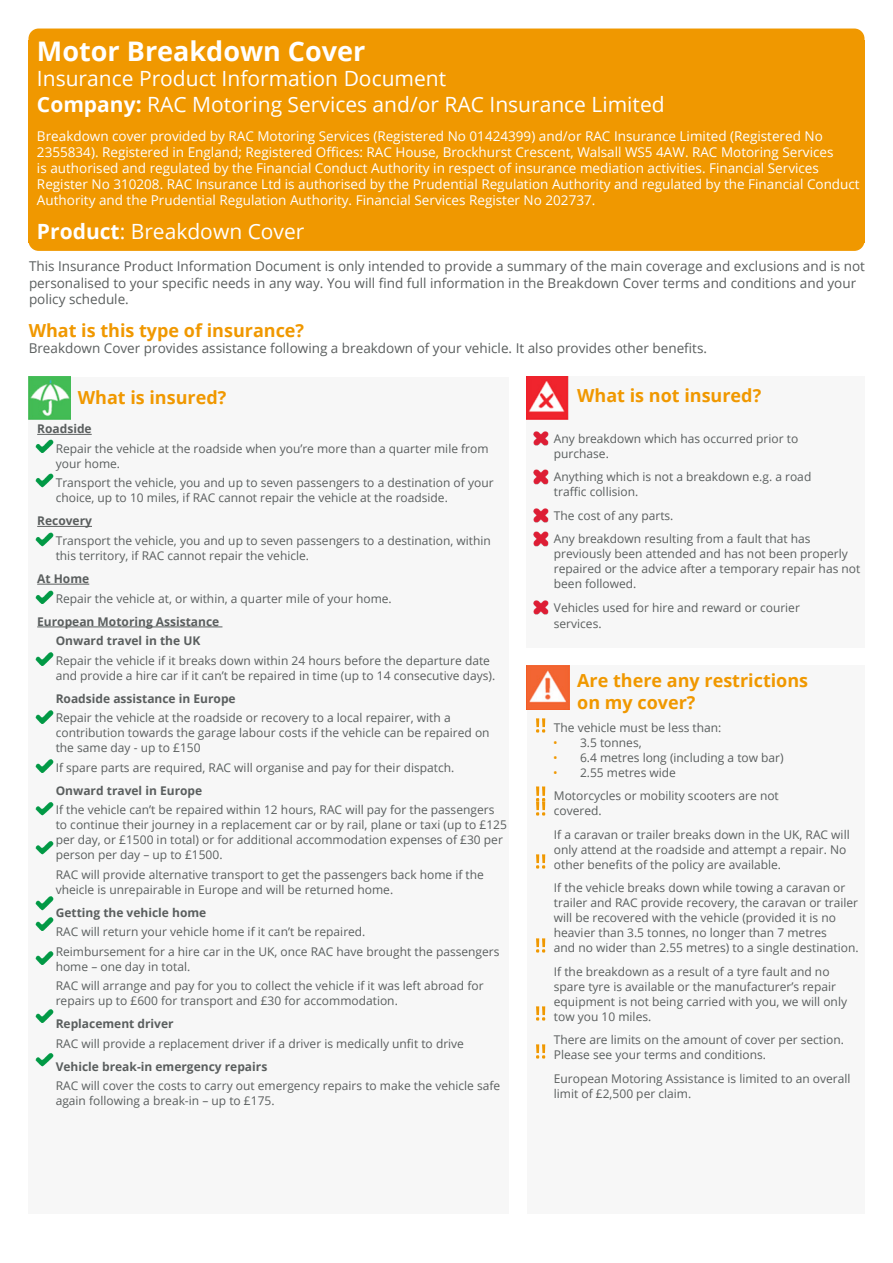
<style>
.page{position:relative;width:893px;height:1263px;background:#fff}
.page>*{position:absolute;margin:0;border:0;box-sizing:border-box;transform-origin:0 0}
.t1{font:700 27px "Open Sans";color:#fff}
.t2{font:21px "Open Sans";color:#fff}
.t3{font:700 18px/21.6px "Open Sans";color:#f09800}
.t4{font:13.5px/16.2px "Open Sans";color:#fff}
.t5{font:13.5px/16.2px "Open Sans";color:#5a5e5e}
.t6{font:12px/15px "Open Sans";color:#5a5e5e}
.t7{font:700 12px "Open Sans";color:#5a5e5e}
.s1{font-weight:700}
.s2{color:#f09800}
</style>
<div class="page">
<div style="left:29px;top:377px;width:480px;height:837px;background:#f7f7f7"></div>
<hr style="left:37px;top:434px;width:55px;height:1px;background:#5a5e5e">
<hr style="left:37px;top:526px;width:55px;height:1px;background:#5a5e5e">
<hr style="left:37px;top:584px;width:52px;height:1px;background:#5a5e5e">
<hr style="left:37px;top:627px;width:185px;height:1px;background:#5a5e5e">
<div style="left:527px;top:376px;width:338px;height:271px;background:#f7f7f7"></div>
<img style="left:29px;top:377px;width:41px;height:43px">
<img style="left:36px;top:439px;width:18px;height:14px">
<img style="left:36px;top:473px;width:18px;height:14px">
<img style="left:36px;top:532px;width:18px;height:14px">
<img style="left:36px;top:590px;width:18px;height:14px">
<img style="left:36px;top:652px;width:18px;height:14px">
<img style="left:36px;top:710px;width:18px;height:13px">
<img style="left:36px;top:759px;width:18px;height:14px">
<img style="left:36px;top:802px;width:18px;height:13px">
<img style="left:35px;top:841px;width:19px;height:13px">
<img style="left:35px;top:896px;width:19px;height:14px">
<img style="left:35px;top:917px;width:19px;height:13px">
<img style="left:35px;top:951px;width:19px;height:14px">
<img style="left:35px;top:1009px;width:19px;height:13px">
<img style="left:35px;top:1053px;width:19px;height:13px">
<div style="left:527px;top:666px;width:338px;height:548px;background:#f7f7f7"></div>
<img style="left:527px;top:376px;width:41px;height:43px">
<img style="left:534px;top:431px;width:15px;height:15px">
<img style="left:534px;top:469px;width:15px;height:16px">
<img style="left:534px;top:508px;width:15px;height:15px">
<img style="left:534px;top:531px;width:15px;height:16px">
<img style="left:534px;top:600px;width:15px;height:15px">
<img style="left:527px;top:666px;width:42px;height:44px">
<img style="left:536px;top:718px;width:10px;height:15px">
<img style="left:536px;top:786px;width:10px;height:14px">
<img style="left:536px;top:800px;width:10px;height:16px">
<img style="left:536px;top:854px;width:10px;height:15px">
<img style="left:536px;top:938px;width:10px;height:15px">
<img style="left:536px;top:1006px;width:10px;height:15px">
<img style="left:536px;top:1044px;width:10px;height:15px">
<div style="left:28px;top:29px;width:836px;height:222px;background:#f09800;border-radius:10px"></div>
<p class="t1" style="left:37px;top:32px;width:330px">Motor Breakdown Cover</p>
<p class="t2" style="left:37px;top:64px;width:411px">Insurance Product Information Document</p>
<p class="t2" style="left:37px;top:90px;width:629px"><span class="s1">Company:</span> RAC Motoring Services and/or RAC Insurance Limited</p>
<p class="t4" style="left:37px;top:127px;width:824px">Breakdown cover provided by RAC Motoring Services (Registered No 01424399) and/or RAC Insurance Limited (Registered No 2355834). Registered in England; Registered Offices: RAC House, Brockhurst Crescent, Walsall WS5 4AW. RAC Motoring Services<br>is authorised and regulated by the Financial Conduct Authority in respect of insurance mediation activities. Financial Services Register No 310208. RAC Insurance Ltd is authorised by the Prudential Regulation Authority and regulated by the Financial Conduct Authority and the Prudential Regulation Authority. Financial Services Register No 202737.</p>
<p class="t2" style="left:37px;top:217px;width:269px"><span class="s1">Product</span>: Breakdown Cover</p>
<p class="t5" style="left:29px;top:258px;width:837px">This Insurance Product Information Document is only intended to provide a summary of the main coverage and exclusions and is not personalised to your specific needs in any way. You will find full information in the Breakdown Cover terms and conditions and your policy schedule.</p>
<p class="t3" style="left:29px;top:319px;width:277px">What is this type of insurance?</p>
<p class="t5" style="left:29px;top:340px;width:680px">Breakdown Cover provides assistance following a breakdown of your vehicle. It also provides other benefits.</p>
<p class="t3" style="left:78px;top:387px;width:150px">What is insured?</p>
<p class="t3" style="left:577px;top:384px;width:186px">What is not insured?</p>
<p class="t7" style="left:37px;top:421px;width:56px">Roadside</p>
<p class="t6" style="left:56px;top:441px;width:434px">Repair the vehicle at the roadside when you’re more than a quarter mile from your home.</p>
<p class="t6" style="left:56px;top:475px;width:439px">Transport the vehicle, you and up to seven passengers to a destination of your choice, up to 10 miles, if RAC cannot repair the vehicle at the roadside.</p>
<p class="t7" style="left:37px;top:513px;width:56px">Recovery</p>
<p class="t6" style="left:56px;top:533px;width:437px">Transport the vehicle, you and up to seven passengers to a destination, within this territory, if RAC cannot repair the vehicle.</p>
<p class="t7" style="left:37px;top:570px;width:54px">At Home</p>
<p class="t6" style="left:56px;top:590px;width:338px">Repair the vehicle at, or within, a quarter mile of your home.</p>
<p class="t7" style="left:37px;top:613px;width:184px">European Motoring Assistance</p>
<p class="t7" style="left:56px;top:632px;width:146px">Onward travel in the UK</p>
<p class="t6" style="left:56px;top:652px;width:441px">Repair the vehicle if it breaks down within 24 hours before the departure date and provide a hire car if it can’t be repaired in time (up to 14 consecutive days).</p>
<p class="t7" style="left:56px;top:690px;width:181px">Roadside assistance in Europe</p>
<p class="t6" style="left:56px;top:710px;width:435px">Repair the vehicle at the roadside or recovery to a local repairer, with a contribution towards the garage labour costs if the vehicle can be repaired on the same day - up to £150</p>
<p class="t6" style="left:56px;top:759px;width:400px">If spare parts are required, RAC will organise and pay for their dispatch.</p>
<p class="t7" style="left:56px;top:782px;width:148px">Onward travel in Europe</p>
<p class="t6" style="left:56px;top:802px;width:453px">If the vehicle can’t be repaired within 12 hours, RAC will pay for the passengers to continue their journey in a replacement car or by rail, plane or taxi (up to £125 per day, or £1500 in total) or for additional accommodation expenses of £30 per person per day – up to £1500.</p>
<p class="t6" style="left:56px;top:866px;width:430px">RAC will provide alternative transport to get the passengers back home if the vheicle is unrepairable in Europe and will be returned home.</p>
<p class="t7" style="left:56px;top:904px;width:152px">Getting the vehicle home</p>
<p class="t6" style="left:56px;top:924px;width:311px">RAC will return your vehicle home if it can’t be repaired.</p>
<p class="t6" style="left:56px;top:943px;width:445px">Reimbursement for a hire car in the UK, once RAC have brought the passengers home – one day in total.</p>
<p class="t6" style="left:56px;top:978px;width:429px">RAC will arrange and pay for you to collect the vehicle if it was left abroad for repairs up to £600 for transport and £30 for accommodation.</p>
<p class="t7" style="left:56px;top:1015px;width:119px">Replacement driver</p>
<p class="t6" style="left:56px;top:1035px;width:410px">RAC will provide a replacement driver if a driver is medically unfit to drive</p>
<p class="t7" style="left:56px;top:1058px;width:213px">Vehicle break-in emergency repairs</p>
<p class="t6" style="left:56px;top:1078px;width:446px">RAC will cover the costs to carry out emergency repairs to make the vehicle safe again following a break-in – up to £175.</p>
<p class="t6" style="left:554px;top:430px;width:246px">Any breakdown which has occurred prior to purchase.</p>
<p class="t6" style="left:554px;top:469px;width:259px">Anything which is not a breakdown e.g. a road traffic collision.</p>
<p class="t6" style="left:554px;top:507px;width:121px">The cost of any parts.</p>
<p class="t6" style="left:554px;top:531px;width:308px">Any breakdown resulting from a fault that has previously been attended and has not been properly repaired or the advice after a temporary repair has not been followed.</p>
<p class="t6" style="left:554px;top:599px;width:248px;line-height:16.2px">Vehicles used for hire and reward or courier services.</p>
<p class="t3" style="left:577px;top:669px;width:232px">Are there any restrictions on my cover?</p>
<p class="t6" style="left:554px;top:719px;width:169px">The vehicle must be less than:</p>
<p class="t6" style="left:553px;top:734px;width:90px"><span class="s2">•</span> 3.5 tonnes,</p>
<p class="t6" style="left:553px;top:749px;width:232px"><span class="s2">•</span> 6.4 metres long (including a tow bar)</p>
<p class="t6" style="left:553px;top:764px;width:124px"><span class="s2">•</span> 2.55 metres wide</p>
<p class="t6" style="left:554px;top:788px;width:227px">Motorcycles or mobility scooters are not covered.</p>
<p class="t6" style="left:554px;top:826px;width:297px">If a caravan or trailer breaks down in the UK, RAC will only attend at the roadside and attempt a repair. No other benefits of the policy are available.</p>
<p class="t6" style="left:554px;top:880px;width:306px">If the vehicle breaks down while towing a caravan or trailer and RAC provide recovery, the caravan or trailer will be recovered with the vehicle (provided it is no heavier than 3.5 tonnes, no longer than 7 metres<br>and no wider than 2.55 metres) to a single destination.</p>
<p class="t6" style="left:554px;top:963px;width:295px">If the breakdown as a result of a tyre fault and no spare tyre is available or the manufacturer’s repair equipment is not being carried with you, we will only tow you 10 miles.</p>
<p class="t6" style="left:554px;top:1032px;width:292px">There are limits on the amount of cover per section.<br>Please see your terms and conditions.</p>
<p class="t6" style="left:554px;top:1070px;width:298px">European Motoring Assistance is limited to an overall limit of £2,500 per claim.</p>
</div>
